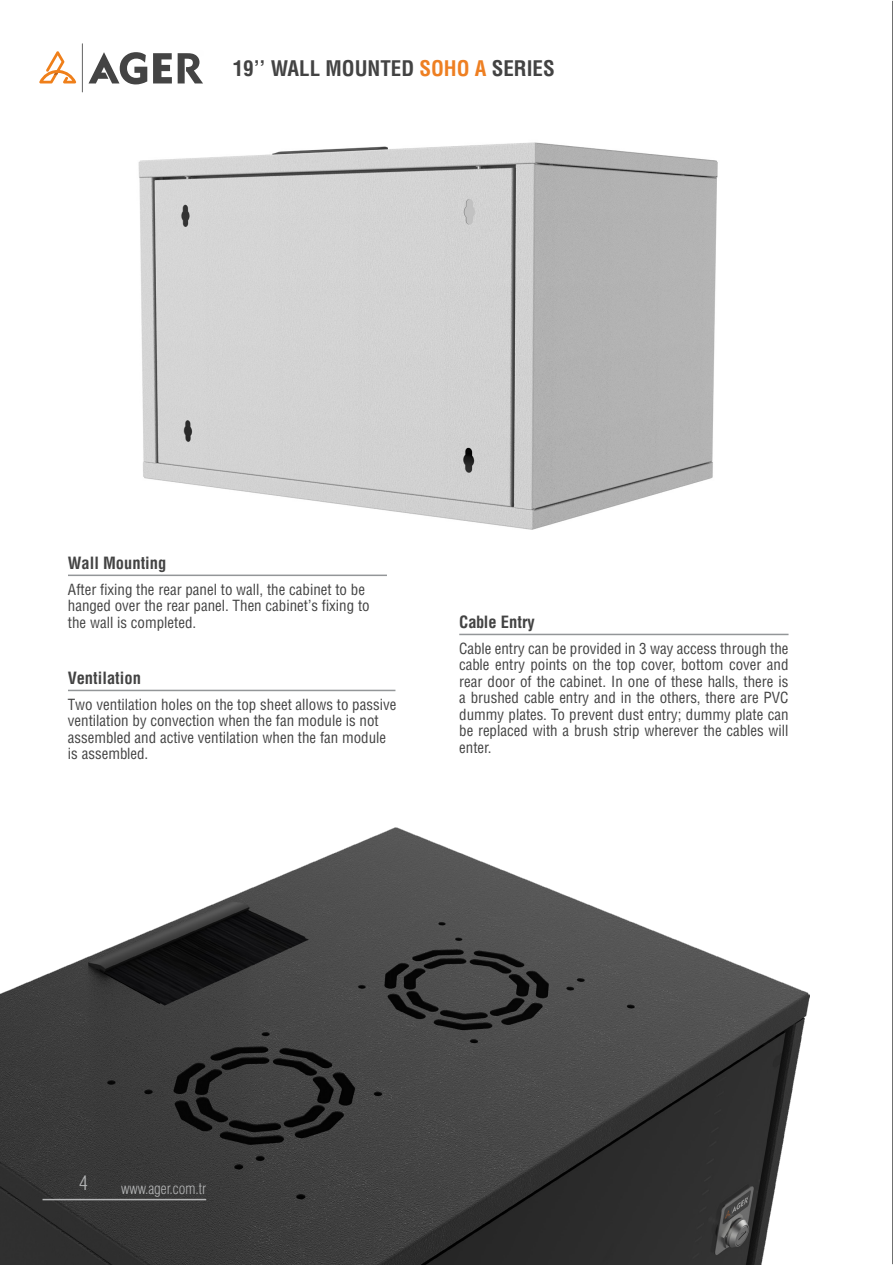
<style>
.page{position:relative;width:893px;height:1265px;background:#fff}
.page>*{position:absolute;margin:0;border:0;box-sizing:border-box;transform-origin:0 0}
.t1{font:21px "Helvetica Cond Bold Tr";color:#434343}
.t2{font:19.5px "Helvetica Condensed Light Tr";color:#b4b5b6}
.t3{font:16.5px "Helvetica Cond Bold Tr";color:#434343}
.t4{font:15px/16.5px "Helvetica Cond Normal Tr";color:#434343;text-align:justify}
.t5{font:15px "Helvetica Condensed Light Tr";color:#b4b5b6}
.s1{color:#ee7f22}
</style>
<div class="page">
<hr style="left:892px;top:1px;width:1px;height:1263px;background:#434343">
<img style="left:0;top:828px;width:809px;height:437px">
<hr style="left:68px;top:689px;width:327px;height:2px;background:#939698">
<hr style="left:459px;top:633px;width:329px;height:2px;background:#939698">
<hr style="left:68px;top:574px;width:319px;height:2px;background:#939698">
<img style="left:138px;top:142px;width:580px;height:388px">
<hr style="left:43px;top:1198px;width:163px;height:2px;background:#b4b5b6">
<hr style="left:82px;top:43px;width:1px;height:49px;background:#444">
<svg style="left:178px;top:53px;width:25px;height:30px"></svg>
<svg style="left:89px;top:52px;width:58px;height:32px"></svg>
<svg style="left:153px;top:53px;width:19px;height:30px"></svg>
<svg style="left:39px;top:51px;width:37px;height:32px"></svg>
<h1 class="t1" style="left:233px;top:55px;width:323px">19’’ WALL MOUNTED <span class="s1">SOHO A</span> SERIES</h1>
<p class="t3" style="left:68px;top:552px;width:100px">Wall Mounting</p>
<p class="t4" style="left:68px;top:581px;width:299px">After fixing the rear panel to wall, the cabinet to be</p>
<p class="t4" style="left:68px;top:597px;width:303px">hanged over the rear panel. Then cabinet’s fixing to</p>
<p class="t4" style="left:68px;top:614px;width:130px">the wall is completed.</p>
<p class="t3" style="left:68px;top:668px;width:74px">Ventilation</p>
<p class="t4" style="left:68px;top:696px;width:330px">Two ventilation holes on the top sheet allows to passive</p>
<p class="t4" style="left:68px;top:712px;width:312px">ventilation by convection when the fan module is not</p>
<p class="t4" style="left:68px;top:729px;width:320px">assembled and active ventilation when the fan module</p>
<p class="t4" style="left:68px;top:745px;width:82px">is assembled.</p>
<p class="t3" style="left:459px;top:612px;width:77px">Cable Entry</p>
<p class="t4" style="left:459px;top:640px;width:331px">Cable entry can be provided in 3 way access through the cable entry points on the top cover, bottom cover and rear door of the cabinet. In one of these halls, there is a brushed cable entry and in the others, there are PVC dummy plates. To prevent dust entry; dummy plate can be replaced with a brush strip wherever the cables will enter.</p>
<h2 class="t2" style="left:79px;top:1171px;width:10px">4</h2>
<p class="t5" style="left:121px;top:1179px;width:87px">www.ager.com.tr</p>
</div>
